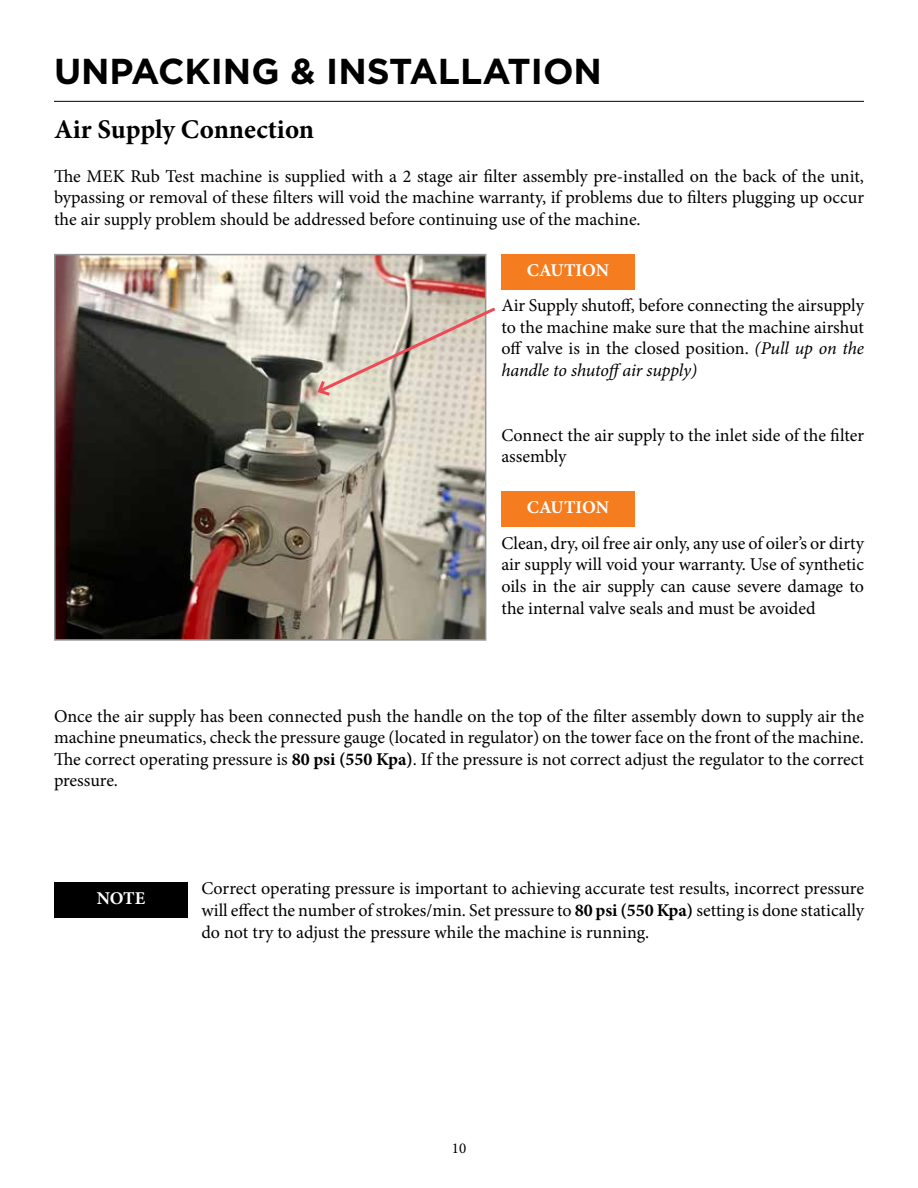
<style>
.page{position:relative;width:918px;height:1188px;background:#fff}
.page>*{position:absolute;margin:0;border:0;box-sizing:border-box;transform-origin:0 0}
.t1{font:700 36px "Gotham HTF";color:#000}
.t2{font:700 27px "Minion Pro";color:#000}
.t3{font:18px/21.6px "Minion Pro";letter-spacing:-.005em;color:#000;text-align:justify}
.t4{font:700 18px "Minion Pro";letter-spacing:-.01em;color:#fff}
.t5{font:15px "Minion Pro";color:#000}
.s1{font-style:italic}
.s2{font-weight:700}
</style>
<div class="page">
<img style="left:57px;top:257px;width:426px;height:381px">
<div style="left:54px;top:254px;width:432px;height:387px;border:2px solid #939598"></div>
<svg style="left:316px;top:305px;width:180px;height:93px;background:#d4c8bc"></svg>
<div style="left:501px;top:491px;width:133px;height:35px;background:#f57d20"></div>
<div style="left:501px;top:254px;width:133px;height:36px;background:#f57d20"></div>
<div style="left:54px;top:882px;width:134px;height:36px;background:#000"></div>
<hr style="left:54px;top:101px;width:810px;height:1px;background:#000">
<h1 class="t1" style="left:54px;top:51px;width:550px">UNPACKING &amp; INSTALLATION</h1>
<h2 class="t2" style="left:54px;top:111px;width:262px">Air Supply Connection</h2>
<p class="t3" style="left:54px;top:165px;width:812px">The MEK Rub Test machine is supplied with a 2 stage air filter assembly pre-installed on the back of the unit, bypassing or removal of these filters will void the machine warranty, if problems due to filters plugging up occur the air supply problem should be addressed before continuing use of the machine.</p>
<p class="t4" style="left:527px;top:258px;width:84px">CAUTION</p>
<p class="t3" style="left:501px;top:295px;width:364px">Air Supply shutoff, before connecting the airsupply to the machine make sure that the machine airshut off valve is in the closed position. <span class="s1">(Pull up on the handle to shutoffair supply)</span></p>
<p class="t3" style="left:501px;top:424px;width:364px">Connect the air supply to the inlet side of the filter assembly</p>
<p class="t4" style="left:527px;top:494px;width:84px">CAUTION</p>
<p class="t3" style="left:501px;top:532px;width:364px">Clean, dry, oil free air only, any use of oiler’s or dirty air supply will void your warranty. Use of synthetic oils in the air supply can cause severe damage to the internal valve seals and must be avoided</p>
<p class="t3" style="left:54px;top:705px;width:812px">Once the air supply has been connected push the handle on the top of the filter assembly down to supply air the machine pneumatics, check the pressure gauge (located in regulator) on the tower face on the front of the machine.<br>The correct operating pressure is <span class="s2">80 psi (550 Kpa)</span>. If the pressure is not correct adjust the regulator to the correct pressure.</p>
<p class="t4" style="left:97px;top:886px;width:50px">NOTE</p>
<p class="t3" style="left:201px;top:878px;width:664px">Correct operating pressure is important to achieving accurate test results, incorrect pressure will effect the number of strokes/min. Set pressure to <span class="s2">80 psi (550 Kpa)</span> setting is done statically do not try to adjust the pressure while the machine is running.</p>
<p class="t5" style="left:452px;top:1138px;width:16px">10</p>
</div>
